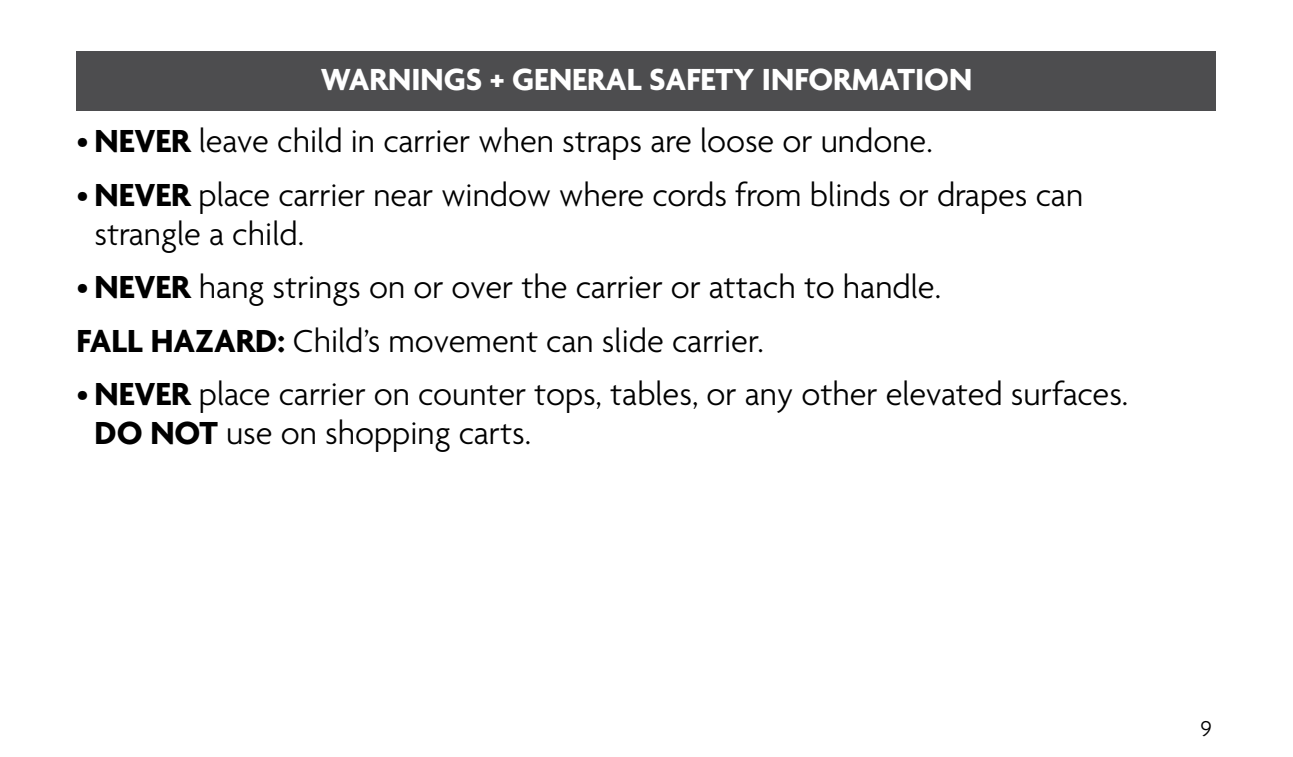
<style>
.page{position:relative;width:1293px;height:757px;background:#fff}
.page>*{position:absolute;margin:0;border:0;box-sizing:border-box;transform-origin:0 0}
.P_-_BULLETED_WARNING{font:300 34.5px/39px "Agenda";color:#000}
.t1{font:700 33px "Agenda";color:#fff}
.t2{font:300 23.4px "Agenda";color:#000}
.s1{font-weight:700}
</style>
<div class="page">
<div style="left:77px;top:51px;width:1139px;height:60px;background:#4d4d4f"></div>
<p class="t1" style="left:321px;top:62px;width:653px">WARNINGS + GENERAL SAFETY INFORMATION</p>
<p class="P_-_BULLETED_WARNING" style="left:77px;top:124px;width:857px">• <span class="s1">NEVER</span> leave child in carrier when straps are loose or undone.</p>
<p class="P_-_BULLETED_WARNING" style="left:95px;top:177px;width:990px;text-indent:-18px">• <span class="s1">NEVER</span> place carrier near window where cords from blinds or drapes can strangle a child.</p>
<p class="P_-_BULLETED_WARNING" style="left:77px;top:270px;width:866px">• <span class="s1">NEVER</span> hang strings on or over the carrier or attach to handle.</p>
<p class="P_-_BULLETED_WARNING" style="left:77px;top:323px;width:689px"><span class="s1">FALL HAZARD:</span> Child’s movement can slide carrier.</p>
<p class="P_-_BULLETED_WARNING" style="left:95px;top:377px;width:1035px;text-indent:-18px">• <span class="s1">NEVER</span> place carrier on counter tops, tables, or any other elevated surfaces.<br><span class="s1">DO NOT</span> use on shopping carts.</p>
<p class="t2" style="left:1200px;top:716px;width:13px">9</p>
</div>
